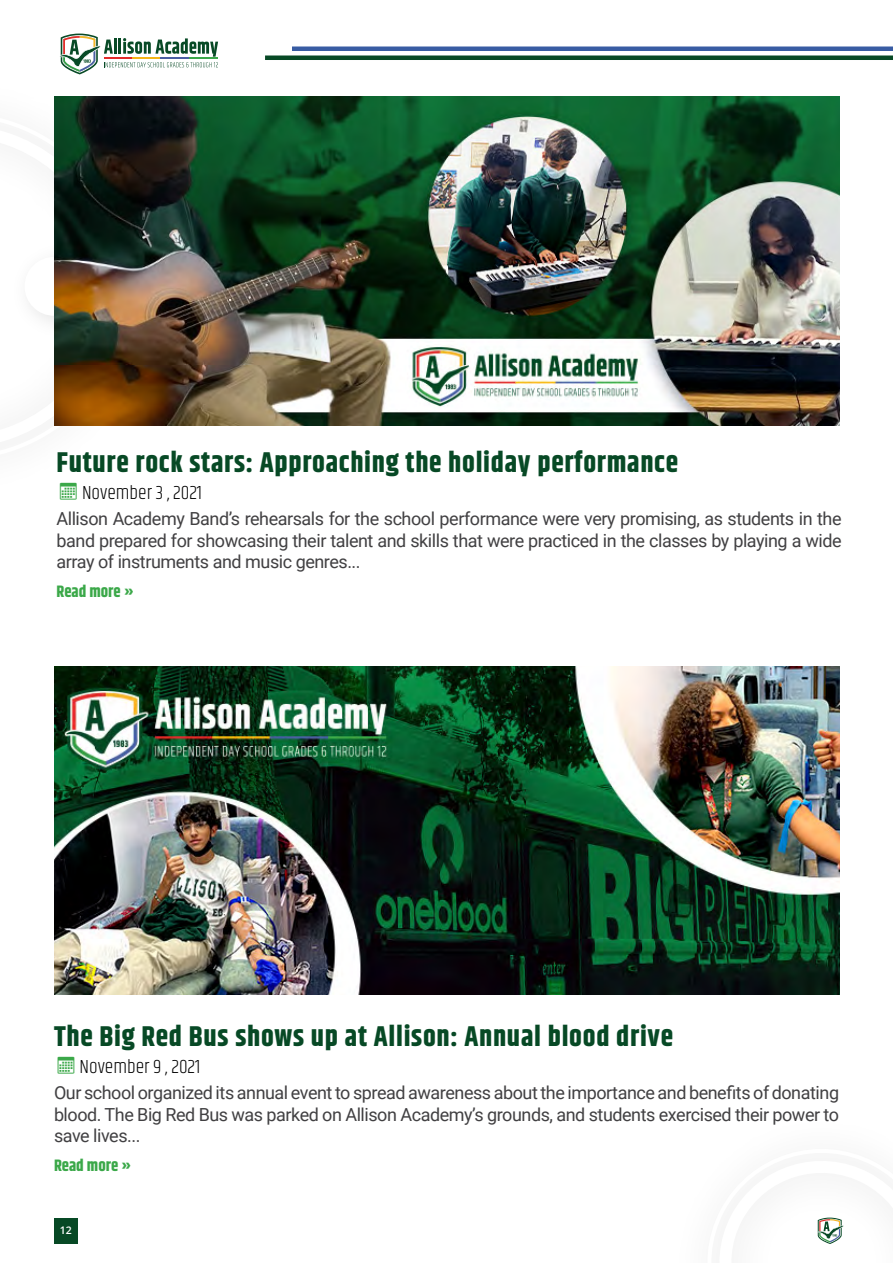
<style>
.page{position:relative;width:893px;height:1263px;background:#fff}
.page>*{position:absolute;margin:0;border:0;box-sizing:border-box;transform-origin:0 0}
.t1{font:700 28.5px "Khand";letter-spacing:.025em;color:#074925}
.t2{font:300 19.5px "Khand";color:#000}
.t3{font:18px/21.6px "Roboto";letter-spacing:-.025em;color:#414042;text-align:justify}
.t4{font:700 16.5px "Khand";color:#3ba849}
.t5{font:600 10.5px "Open Sans";color:#fff}
</style>
<div class="page">
<div style="left:54px;top:1218px;width:23px;height:26px;background:#074925"></div>
<svg style="left:817px;top:1217px;width:27px;height:27px"></svg>
<img style="left:55px;top:666px;width:785px;height:329px">
<img style="left:55px;top:96px;width:785px;height:329px">
<svg style="left:60px;top:34px;width:158px;height:40px"></svg>
<hr style="left:265px;top:56px;width:628px;height:4px;background:#074925">
<hr style="left:292px;top:47px;width:601px;height:4px;background:#385ca3">
<h1 class="t1" style="left:57px;top:442px;width:623px">Future rock stars: Approaching the holiday performance</h1>
<p class="t2" style="left:82px;top:481px;width:122px">November 3 , 2021</p>
<p class="t3" style="left:57px;top:507px;width:787px">Allison Academy Band’s rehearsals for the school performance were very promising, as students in the band prepared for showcasing their talent and skills that were practiced in the classes by playing a wide array of instruments and music genres...</p>
<p class="t4" style="left:57px;top:579px;width:79px">Read more »</p>
<h1 class="t1" style="left:54px;top:1016px;width:621px">The Big Red Bus shows up at Allison: Annual blood drive</h1>
<p class="t2" style="left:80px;top:1055px;width:122px">November 9 , 2021</p>
<p class="t3" style="left:54px;top:1081px;width:787px">Our school organized its annual event to spread awareness about the importance and benefits of donating blood. The Big Red Bus was parked on Allison Academy’s grounds, and students exercised their power to save lives...</p>
<p class="t4" style="left:54px;top:1153px;width:79px">Read more »</p>
<p class="t5" style="left:60px;top:1223px;width:13px">12</p>
</div>
